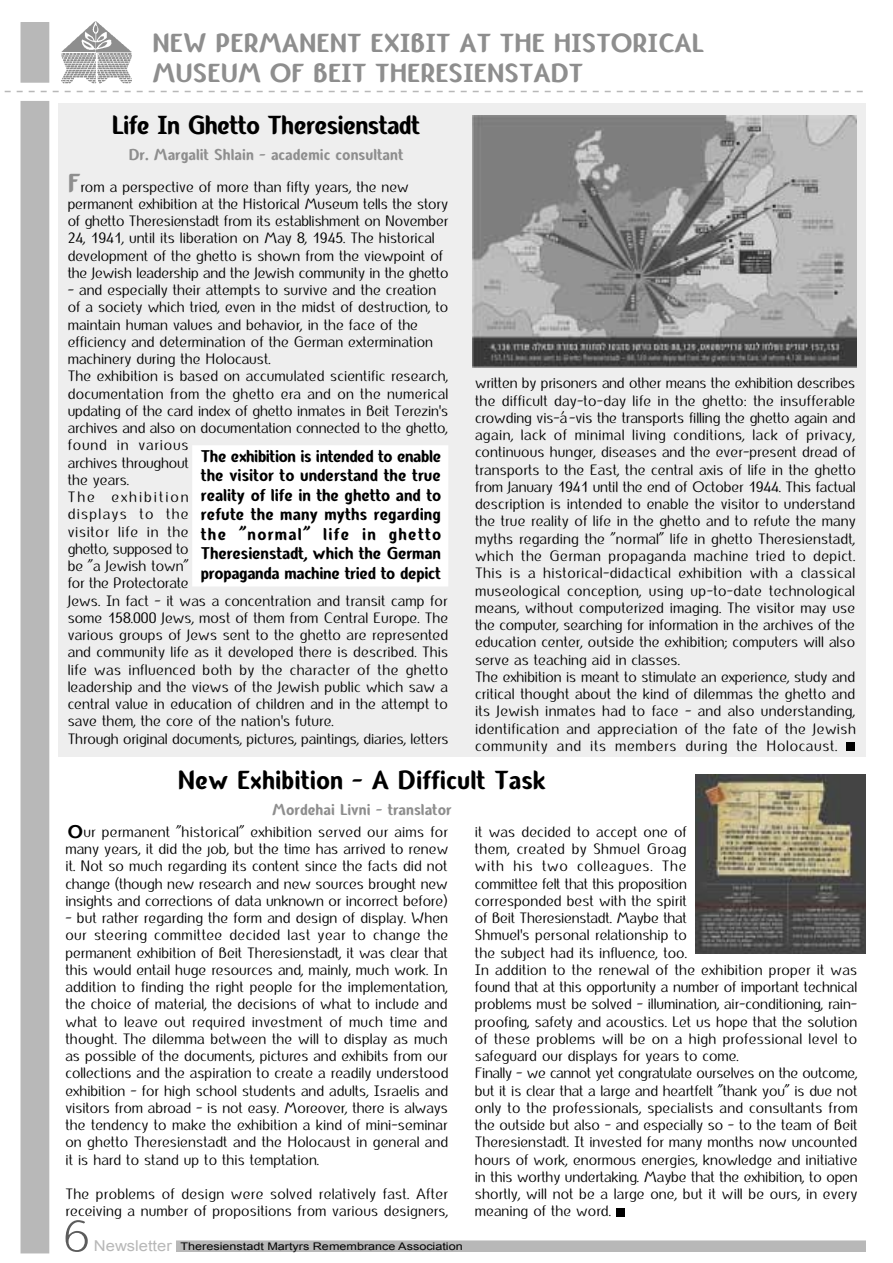
<style>
.page{position:relative;width:893px;height:1263px;background:#fff}
.page>*{position:absolute;margin:0;border:0;box-sizing:border-box;transform-origin:0 0}
.t1{font:300 63.9px "Kazefet";color:#5c5c5c;scale:1.06 1}
.t2{font:700 30px/30px "Rimona English";color:#8e8e8e}
.t3{font:700 30px "Rimona English";letter-spacing:-.01em;color:#000}
.t4{font:700 21px "Rimona English";color:#000}
.t5{font:700 19.5px/19.5px "Rimona English";letter-spacing:-.015em;color:#000;text-align:justify}
.t6{font:700 18px "Rimona English";color:#8e8e8e}
.t7{font:17.25px/17.2px "Rimona English";color:#000}
.t8{font:10.5px "Arial";color:#000;scale:1.2 1}
.s1{font-weight:700;font-size:30px;color:#8e8e8e}
.s2{font-size:15px;color:#b8b8b8}
</style>
<div class="page">
<div style="left:58px;top:103px;width:807px;height:653px;background:#eee"></div>
<svg style="left:4px;top:91px;width:859px;height:1px"></svg>
<div style="left:21px;top:23px;width:28px;height:59px;background:#b8b8b8"></div>
<div style="left:21px;top:22px;width:28px;height:61px;border:2px solid #b8b8b8"></div>
<div style="left:21px;top:102px;width:28px;height:1151px;background:#b8b8b8"></div>
<svg style="left:176px;top:1240px;width:689px;height:12px"></svg>
<img style="left:61px;top:21px;width:70px;height:63px">
<div style="left:846px;top:742px;width:9px;height:9px;background:#000"></div>
<div style="left:616px;top:1208px;width:8px;height:8px;background:#000"></div>
<img style="left:472px;top:115px;width:384px;height:253px">
<div style="left:193px;top:446px;width:255px;height:140px;background:#fff"></div>
<div style="left:192px;top:445px;width:256px;height:141px;border:2px solid #fff"></div>
<img style="left:695px;top:774px;width:170px;height:179px">
<p class="t2" style="left:152px;top:29px;width:553px">NEW PERMANENT EXIBIT AT THE HISTORICAL<br>MUSEUM OF BEIT THERESIENSTADT</p>
<p class="t3" style="left:112px;top:104px;width:310px">Life In Ghetto Theresienstadt</p>
<p class="t6" style="left:129px;top:141px;width:276px">Dr. Margalit Shlain - academic consultant</p>
<p class="t7" style="left:68px;top:178px;width:382px"><span class="s1">F</span>rom a perspective of more than fifty years, the new permanent exhibition at the Historical Museum tells the story of ghetto Theresienstadt from its establishment on November 24, 1941, until its liberation on May 8, 1945. The historical development of the ghetto is shown from the viewpoint of the Jewish leadership and the Jewish community in the ghetto</p>
<p class="t7" style="left:68px;top:282px;width:382px">- and especially their attempts to survive and the creation of a society which tried, even in the midst of destruction, to maintain human values and behavior, in the face of the efficiency and determination of the German extermination machinery during the Holocaust.<br>The exhibition is based on accumulated scientific research, documentation from the ghetto era and on the numerical updating of the card index of ghetto inmates in Beit Terezin's archives and also on documentation connected to the ghetto, found in various<br>archives throughout<br>the years.<br>The exhibition<br>displays to the<br>visitor life in the<br>ghetto, supposed to<br>be "a Jewish town"<br>for the Protectorate<br>Jews. In fact - it was a concentration and transit camp for some 158.000 Jews, most of them from Central Europe. The various groups of Jews sent to the ghetto are represented and community life as it developed there is described. This life was influenced both by the character of the ghetto leadership and the views of the Jewish public which saw a central value in education of children and in the attempt to save them, the core of the nation's future.<br>Through original documents, pictures, paintings, diaries, letters</p>
<p class="t5" style="left:201px;top:446px;width:242px">The exhibition is intended to enable the visitor to understand the true reality of life in the ghetto and to refute the many myths regarding the "normal" life in ghetto Theresienstadt, which the German propaganda machine tried to depict</p>
<p class="t7" style="left:475px;top:375px;width:382px">written by prisoners and other means the exhibition describes the difficult day-to-day life in the ghetto: the insufferable crowding vis-à-vis the transports filling the ghetto again and again, lack of minimal living conditions, lack of privacy, continuous hunger, diseases and the ever-present dread of transports to the East, the central axis of life in the ghetto from January 1941 until the end of October 1944. This factual description is intended to enable the visitor to understand the true reality of life in the ghetto and to refute the many myths regarding the "normal" life in ghetto Theresienstadt, which the German propaganda machine tried to depict.<br>This is a historical-didactical exhibition with a classical museological conception, using up-to-date technological means, without computerized imaging. The visitor may use the computer, searching for information in the archives of the education center, outside the exhibition; computers will also serve as teaching aid in classes.<br>The exhibition is meant to stimulate an experience, study and critical thought about the kind of dilemmas the ghetto and its Jewish inmates had to face - and also understanding, identification and appreciation of the fate of the Jewish community and its members during the Holocaust.</p>
<p class="t3" style="left:178px;top:758px;width:370px">New Exhibition - A Difficult Task</p>
<p class="t6" style="left:272px;top:796px;width:181px">Mordehai Livni - translator</p>
<p class="t7" style="left:65px;top:823px;width:384px;text-align:justify;text-indent:18px">ur permanent "historical" exhibition served our aims for many years, it did the job, but the time has arrived to renew it. Not so much regarding its content since the facts did not change (though new research and new sources brought new insights and corrections of data unknown or incorrect before)</p>
<p class="t7" style="left:65px;top:909px;width:384px;text-align:justify">- but rather regarding the form and design of display. When our steering committee decided last year to change the permanent exhibition of Beit Theresienstadt, it was clear that this would entail huge resources and, mainly, much work. In addition to finding the right people for the implementation, the choice of material, the decisions of what to include and what to leave out required investment of much time and thought. The dilemma between the will to display as much as possible of the documents, pictures and exhibits from our collections and the aspiration to create a readily understood exhibition - for high school students and adults, Israelis and visitors from abroad - is not easy. Moreover, there is always the tendency to make the exhibition a kind of mini-seminar on ghetto Theresienstadt and the Holocaust in general and it is hard to stand up to this temptation.</p>
<p class="t7" style="left:65px;top:1185px;width:384px">The problems of design were solved relatively fast. After receiving a number of propositions from various designers,</p>
<p class="t4" style="left:68px;top:817px;width:17px">O</p>
<p class="t1" style="left:61px;top:1208px;width:31px">∂</p>
<p class="t8" style="left:94px;top:1240px;width:309px"><span class="s2">Newsletter</span> Theresienstadt Martyrs Remembrance Association</p>
<p class="t7" style="left:475px;top:823px;width:384px">it was decided to accept one of<br>them, created by Shmuel Groag<br>with his two colleagues. The<br>committee felt that this proposition<br>corresponded best with the spirit<br>of Beit Theresienstadt. Maybe that<br>Shmuel's personal relationship to<br>the subject had its influence, too.<br>In addition to the renewal of the exhibition proper it was found that at this opportunity a number of important technical problems must be solved - illumination, air-conditioning, rain&shy;proofing, safety and acoustics. Let us hope that the solution of these problems will be on a high professional level to safeguard our displays for years to come.<br>Finally - we cannot yet congratulate ourselves on the outcome, but it is clear that a large and heartfelt "thank you” is due not only to the professionals, specialists and consultants from the outside but also - and especially so - to the team of Beit Theresienstadt. It invested for many months now uncounted hours of work, enormous energies, knowledge and initiative in this worthy undertaking. Maybe that the exhibition, to open shortly, will not be a large one, but it will be ours, in every meaning of the word.</p>
</div>
